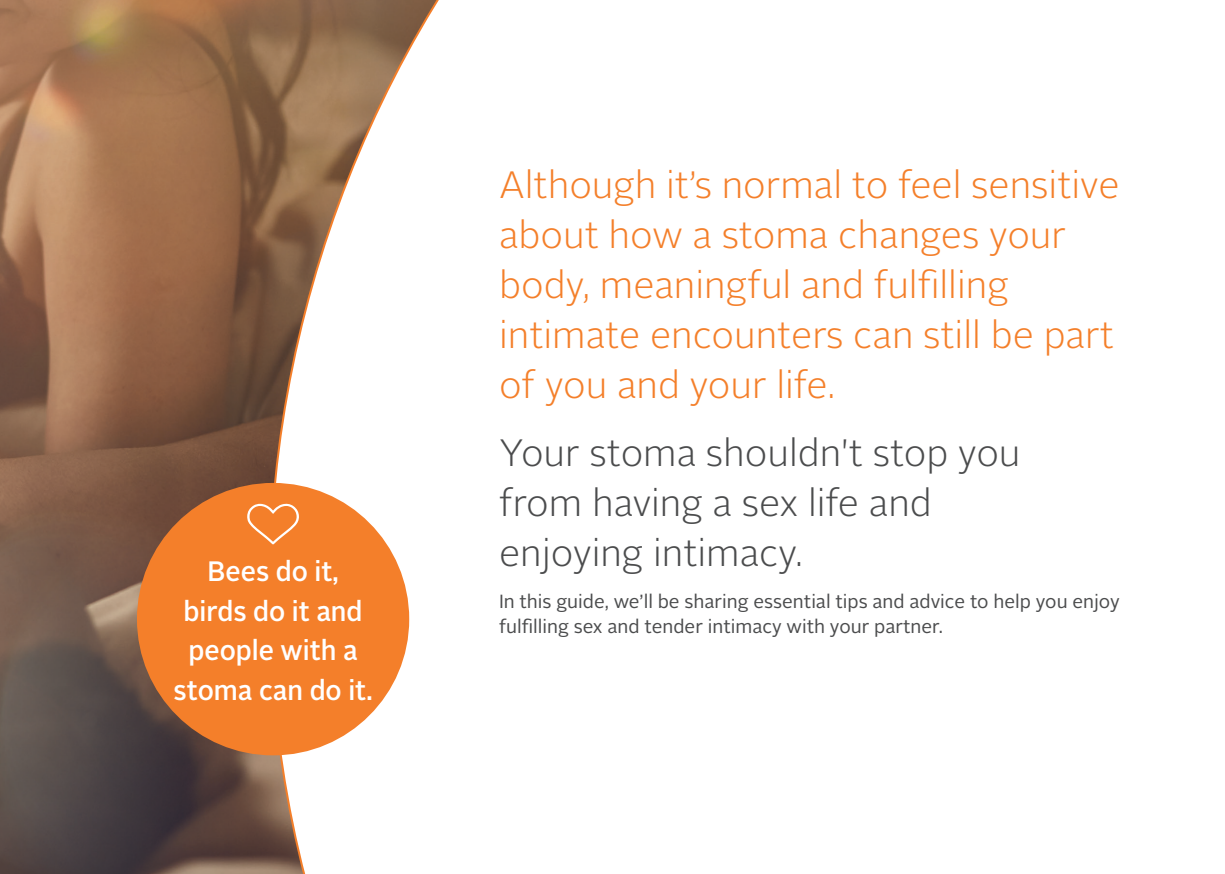
<style>
.page{position:relative;width:1225px;height:874px;background:#fff}
.page>*{position:absolute;margin:0;border:0;box-sizing:border-box;transform-origin:0 0}
.t1{font:300 38px/50px "Alright Sans LP Bay";color:#f47f2a}
.t2{font:300 38px/50px "Alright Sans LP Bay";color:#4b4c4d}
.t3{font:500 28px/39.4px "Alright Sans LP Bay";color:#fff;text-align:center;scale:.95 1}
.t4{font:19px/25px "Alright Sans LP Bay";color:#4b4c4d}
</style>
<div class="page">
<img style="left:0;top:0;width:267px;height:873px">
<svg style="left:267px;top:0;width:172px;height:873px"></svg>
<div style="left:137px;top:482px;width:272px;height:273px;background:#f47f2a;border-radius:50%"></div>
<svg style="left:247px;top:503px;width:52px;height:41px"></svg>
<p class="t3" style="left:174px;top:551px;width:211px">Bees do it, birds do it and people with a stoma can do it.</p>
<p class="t1" style="left:499px;top:160px;width:622px">Although it’s normal to feel sensitive about how a stoma changes your body, meaningful and fulfilling intimate encounters can still be part of you and your life.</p>
<p class="t2" style="left:499px;top:427px;width:523px">Your stoma shouldn't stop you from having a sex life and enjoying intimacy.</p>
<p class="t4" style="left:499px;top:588px;width:622px">In this guide, we’ll be sharing essential tips and advice to help you enjoy fulfilling sex and tender intimacy with your partner.</p>
</div>
